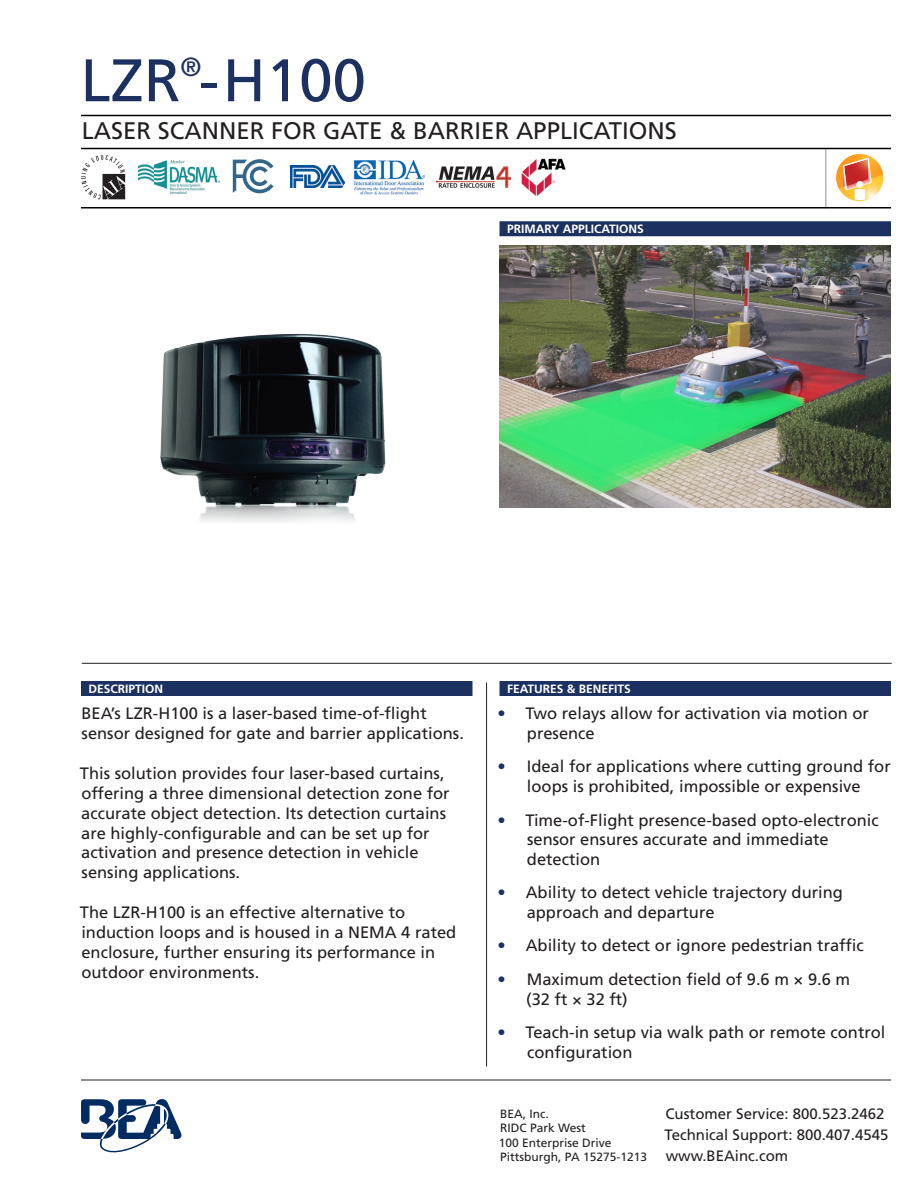
<style>
.page{position:relative;width:918px;height:1188px;background:#fff}
.page>*{position:absolute;margin:0;border:0;box-sizing:border-box;transform-origin:0 0}
.t1{font:60px "Frutiger LT Std";color:#1c3160}
.t2{font:26.25px "Frutiger LT Std";color:#1c3160}
.t3{font:24px "Frutiger LT Std";color:#231f20}
.t4{font:16.5px/19.8px "Frutiger LT Std";color:#231f20}
.t5{font:15px/21.3px "Frutiger LT Std";color:#231f20}
.t6{font:12px/14.4px "Frutiger LT Std";color:#231f20}
.t7{font:700 12px "Frutiger LT Std";color:#fff}
.s1{color:#1c3160}
</style>
<div class="page">
<hr style="left:81px;top:1080px;width:810px;height:1px;background:#231f20">
<svg style="left:81px;top:1099px;width:101px;height:53px"></svg>
<img style="left:160px;top:333px;width:226px;height:189px">
<hr style="left:825px;top:149px;width:1px;height:59px;background:#b2b5b7">
<hr style="left:81px;top:115px;width:810px;height:1px;background:#000">
<hr style="left:81px;top:148px;width:810px;height:1px;background:#000">
<hr style="left:81px;top:207px;width:810px;height:1px;background:#000">
<svg style="left:836px;top:154px;width:47px;height:46px"></svg>
<hr style="left:486px;top:683px;width:1px;height:384px;background:#231f20">
<hr style="left:82px;top:663px;width:810px;height:1px;background:#231f20">
<svg style="left:81px;top:155px;width:44px;height:44px"></svg>
<svg style="left:233px;top:159px;width:40px;height:34px"></svg>
<img style="left:290px;top:166px;width:54px;height:22px">
<img style="left:437px;top:167px;width:73px;height:20px">
<img style="left:139px;top:161px;width:81px;height:33px">
<img style="left:355px;top:160px;width:70px;height:34px">
<img style="left:500px;top:245px;width:391px;height:263px">
<img style="left:521px;top:158px;width:45px;height:38px">
<div style="left:81px;top:681px;width:391px;height:15px;background:#1c3160"></div>
<div style="left:500px;top:221px;width:391px;height:15px;background:#1c3160"></div>
<div style="left:500px;top:681px;width:391px;height:15px;background:#1c3160"></div>
<h2 class="t2" style="left:181px;top:51px;width:22px">®</h2>
<h1 class="t1" style="left:81px;top:45px;width:287px">LZR -H100</h1>
<h3 class="t3" style="left:82px;top:116px;width:597px">LASER SCANNER FOR GATE &amp; BARRIER APPLICATIONS</h3>
<p class="t7" style="left:507px;top:222px;width:138px">PRIMARY APPLICATIONS</p>
<p class="t7" style="left:89px;top:682px;width:76px">DESCRIPTION</p>
<p class="t4" style="left:81px;top:704px;width:384px">BEA’s LZR-H100 is a laser-based time-of-flight sensor designed for gate and barrier applications.</p>
<p class="t4" style="left:80px;top:764px;width:371px">This solution provides four laser-based curtains, offering a three dimensional detection zone for accurate object detection. Its detection curtains are highly-configurable and can be set up for activation and presence detection in vehicle sensing applications.</p>
<p class="t4" style="left:80px;top:903px;width:378px">The LZR-H100 is an effective alternative to induction loops and is housed in a NEMA 4 rated enclosure, further ensuring its performance in outdoor environments.</p>
<p class="t7" style="left:507px;top:682px;width:125px">FEATURES &amp; BENEFITS</p>
<p class="t4" style="left:527px;top:704px;width:344px;text-indent:-29px"><span class="s1">•</span> Two relays allow for activation via motion or presence</p>
<p class="t4" style="left:498px;top:757px;width:395px;text-align:center"><span class="s1">•</span> Ideal for applications where cutting ground for loops is prohibited, impossible or expensive</p>
<p class="t4" style="left:527px;top:810px;width:353px;text-indent:-29px"><span class="s1">•</span> Time-of-Flight presence-based opto-electronic sensor ensures accurate and immediate detection</p>
<p class="t4" style="left:527px;top:883px;width:318px;text-indent:-29px"><span class="s1">•</span> Ability to detect vehicle trajectory during approach and departure</p>
<p class="t4" style="left:498px;top:936px;width:368px"><span class="s1">•</span> Ability to detect or ignore pedestrian traffic</p>
<p class="t4" style="left:526px;top:969px;width:326px;text-indent:-29px"><span class="s1">•</span> Maximum detection field of 9.6 m × 9.6 m (32 ft × 32 ft)</p>
<p class="t4" style="left:527px;top:1022px;width:360px;text-indent:-29px"><span class="s1">•</span> Teach-in setup via walk path or remote control configuration</p>
<p class="t6" style="left:499px;top:1106px;width:150px">BEA, Inc.<br>RIDC Park West<br>100 Enterprise Drive<br>Pittsburgh, PA 15275-1213</p>
<p class="t5" style="left:664px;top:1103px;width:225px">Customer Service: 800.523.2462<br>Technical Support: 800.407.4545 www.BEAinc.com</p>
</div>
